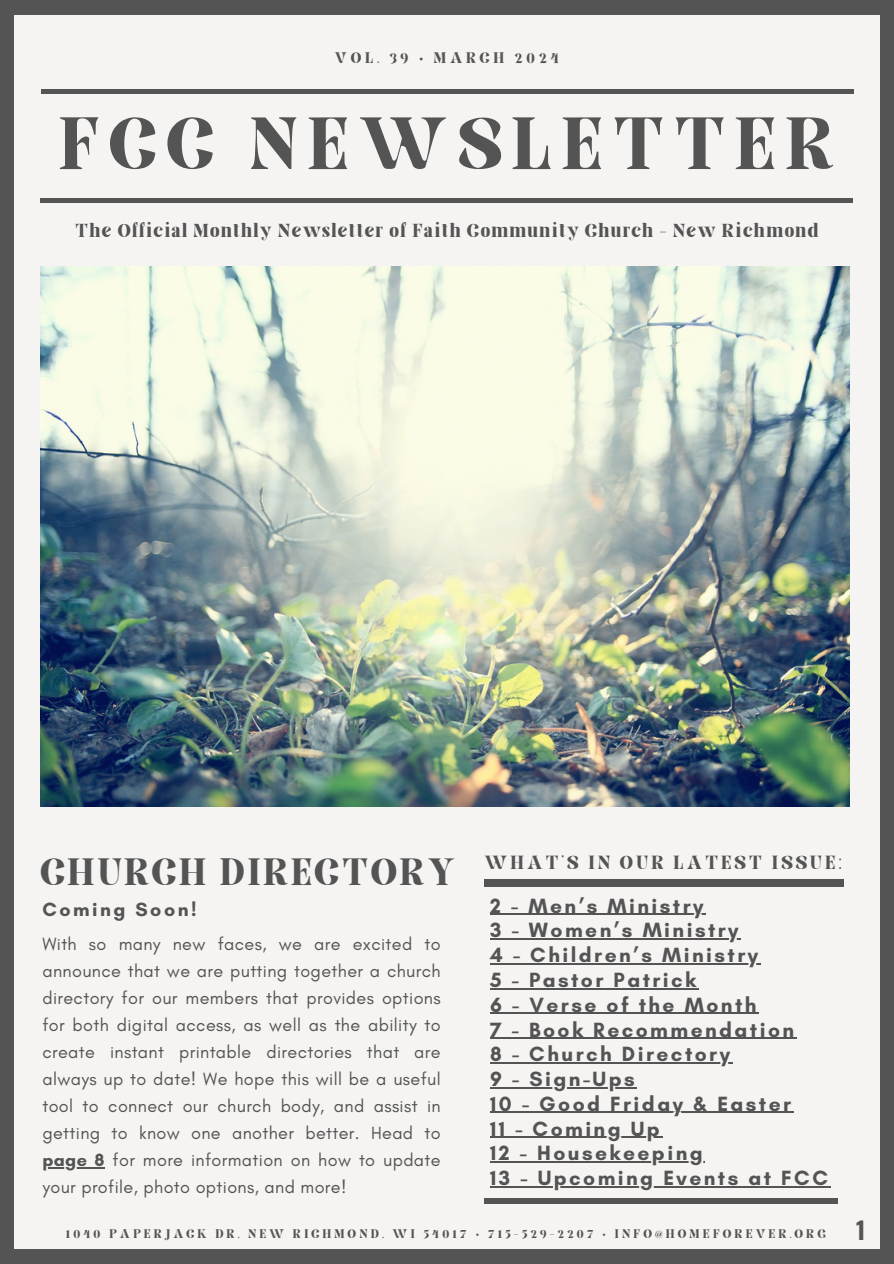
<style>
.page{position:relative;width:894px;height:1264px;background:#fff}
.page>*{position:absolute;margin:0;border:0;box-sizing:border-box;transform-origin:0 0}
.t1{font:70.95px "Elika Gorica";letter-spacing:.14em;color:#545454}
.t2{font:36.6px "Elika Gorica";letter-spacing:.07em;color:#545454}
.t3{font:700 24px "Oswald";color:#545454}
.t4{font:700 21px/24.8px "Glacial Indifference";letter-spacing:.115em;color:#545454}
.t5{font:700 19.5px "Glacial Indifference";letter-spacing:.13em;color:#545454}
.t6{font:18.3px "Elika Gorica";letter-spacing:.16em;color:#545454}
.t7{font:18.15px "Elika Gorica";letter-spacing:.07em;color:#545454}
.t8{font:18px/27px "Glacial Indifference";letter-spacing:.02em;color:#545454;text-align:justify}
.t9{font:14.7px "Elika Gorica";letter-spacing:.25em;color:#545454}
.t10{font:12px "Elika Gorica";letter-spacing:.25em;color:#545454}
.s1{font-weight:700}
</style>
<div class="page">
<div style="left:0;top:0;width:893px;height:1263px;background:#545454"></div>
<div style="left:14px;top:15px;width:864px;height:1233px;background:#f6f4f2"></div>
<div style="left:484px;top:879px;width:359px;height:7px;background:#545454"></div>
<div style="left:484px;top:1198px;width:353px;height:5px;background:#545454"></div>
<div style="left:41px;top:89px;width:812px;height:5px;background:#545454"></div>
<hr style="left:40px;top:198px;width:812px;height:4px;background:#545454">
<img style="left:40px;top:267px;width:809px;height:539px">
<hr style="left:490px;top:913px;width:215px;height:2px;background:#545454">
<hr style="left:490px;top:938px;width:250px;height:1px;background:#545454">
<hr style="left:490px;top:963px;width:270px;height:1px;background:#545454">
<hr style="left:490px;top:988px;width:208px;height:1px;background:#545454">
<hr style="left:490px;top:1012px;width:268px;height:2px;background:#545454">
<hr style="left:490px;top:1037px;width:306px;height:1px;background:#545454">
<hr style="left:490px;top:1062px;width:242px;height:1px;background:#545454">
<hr style="left:490px;top:1087px;width:147px;height:1px;background:#545454">
<hr style="left:490px;top:1111px;width:303px;height:2px;background:#545454">
<hr style="left:490px;top:1136px;width:172px;height:1px;background:#545454">
<hr style="left:490px;top:1161px;width:215px;height:1px;background:#545454">
<hr style="left:490px;top:1186px;width:340px;height:1px;background:#545454">
<hr style="left:42px;top:1167px;width:63px;height:1px;background:#545454">
<p class="t9" style="left:335px;top:52px;width:226px">VOL. 39 • MARCH 2024</p>
<p class="t1" style="left:57px;top:116px;width:778px">FCC NEWSLETTER</p>
<h3 class="t7" style="left:75px;top:223px;width:744px">The Official Monthly Newsletter of Faith Community Church - New Richmond</h3>
<h2 class="t2" style="left:41px;top:857px;width:416px">CHURCH DIRECTORY</h2>
<p class="t5" style="left:42px;top:897px;width:156px">Coming Soon!</p>
<p class="t8" style="left:42px;top:930px;width:400px">With so many new faces, we are excited to announce that we are putting together a church directory for our members that provides options for both digital access, as well as the ability to create instant printable directories that are always up to date! We hope this will be a useful tool to connect our church body, and assist in getting to know one another better. Head to <span class="s1">page 8</span> for more information on how to update your profile, photo options, and more!</p>
<h4 class="t6" style="left:484px;top:855px;width:359px">WHAT'S IN OUR LATEST ISSUE:</h4>
<h6 class="t4" style="left:490px;top:893px;width:215px">2 - Men’s Ministry</h6>
<p class="t4" style="left:490px;top:917px;width:250px">3 - Women’s Ministry</p>
<h1 class="t4" style="left:490px;top:942px;width:305px">4 - Children’s Ministry<br>5 - Pastor Patrick<br>6 - Verse of the Month<br>7 - Book Recommendation</h1>
<p class="t4" style="left:490px;top:1041px;width:241px">8 - Church Directory</p>
<h5 class="t4" style="left:490px;top:1066px;width:146px">9 - Sign-Ups</h5>
<p class="t4" style="left:490px;top:1091px;width:302px">10 - Good Friday &amp; Easter</p>
<h2 class="t4" style="left:490px;top:1115px;width:171px">11 - Coming Up</h2>
<h3 class="t4" style="left:490px;top:1140px;width:214px">12 - Housekeeping</h3>
<h5 class="t4" style="left:490px;top:1165px;width:339px">13 - Upcoming Events at FCC</h5>
<p class="t10" style="left:66px;top:1228px;width:761px">1040 PAPERJACK DR, NEW RICHMOND, WI 54017 • 715-529-2207 • INFO@HOMEFOREVER.ORG</p>
<p class="t3" style="left:855px;top:1211px;width:11px">1</p>
</div>
